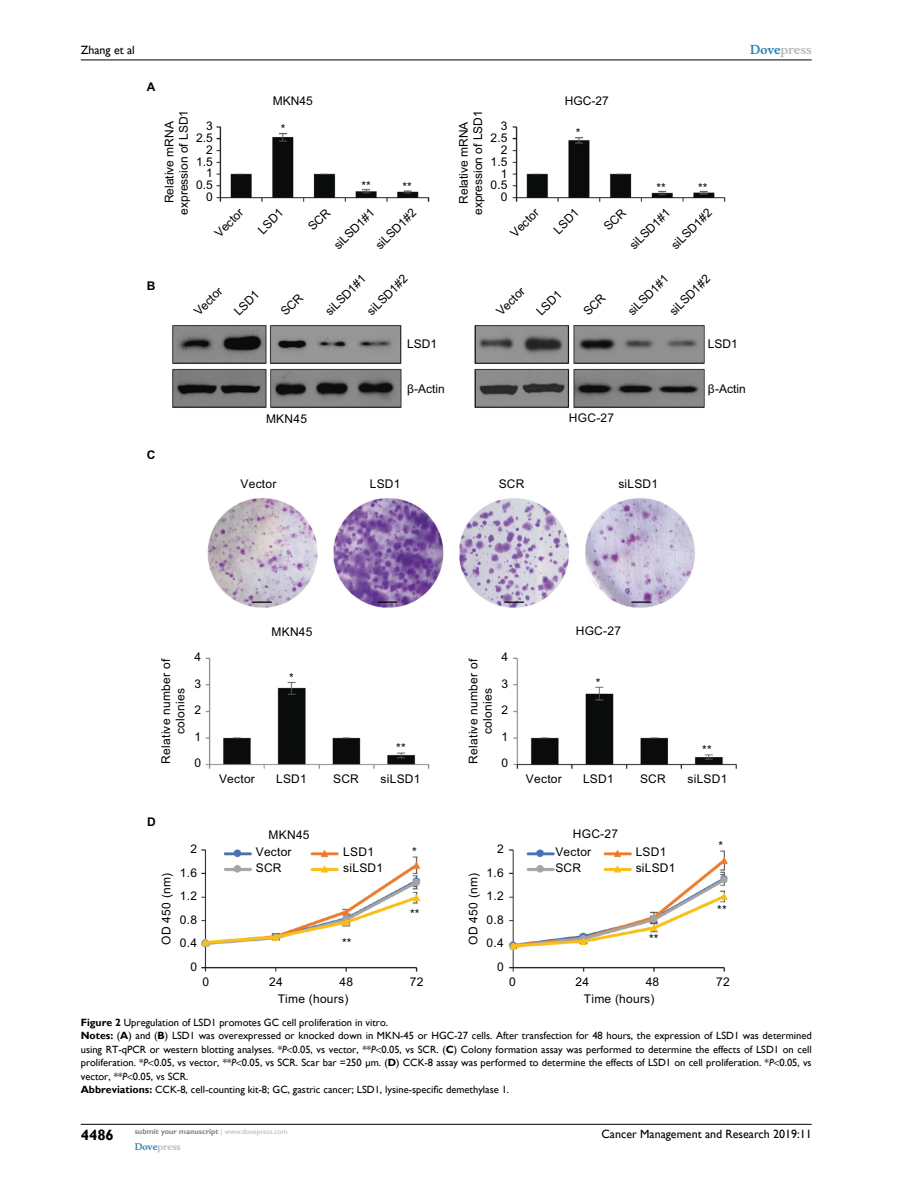
<style>
.page{position:relative;width:918px;height:1188px;background:#fff}
.page>*{position:absolute;margin:0;border:0;box-sizing:border-box;transform-origin:0 0}
.t1{font:700 15px "Gill Sans";color:#000}
.t2{font:12px/11.7px "Arial";letter-spacing:.02em;color:#000;text-align:right}
.t3{font:12px/14.4px "Arial";color:#000;text-align:center}
.t4{font:12px "Gill Sans";color:#000}
.t5{font:700 12px "Musee";color:#b8babc}
.t6{font:700 12px "Arial";color:#000}
.t7{font:10.5px/13.5px "Gill Sans";color:#000}
.t8{font:700 9px "Musee";color:#b8babc}
.t9{font:700 7.5px "Gill Sans";color:#808285}
.s1{color:#3785ad}
.s2{font-weight:700}
.s3{font-style:italic}
.s4{font-weight:400;color:#b8babc}
</style>
<div class="page">
<hr style="left:81px;top:1124px;width:731px;height:1px;background:#000">
<hr style="left:81px;top:60px;width:731px;height:1px;background:#000">
<img style="left:172px;top:126px;width:565px;height:845px">
<svg style="left:307px;top:207px;width:24px;height:24px"></svg>
<svg style="left:280px;top:292px;width:24px;height:24px"></svg>
<svg style="left:603px;top:207px;width:24px;height:24px"></svg>
<svg style="left:583px;top:292px;width:23px;height:24px"></svg>
<p class="t4" style="left:81px;top:43px;width:56px">Zhang et al</p>
<p class="t6" style="left:147px;top:78px;width:10px">A</p>
<p class="t6" style="left:147px;top:278px;width:10px">B</p>
<p class="t2" style="left:273px;top:95px;width:42px">MKN45</p>
<p class="t2" style="left:281px;top:123px;width:6px">*</p>
<p class="t3" style="left:162px;top:215px;width:106px;rotate:-90deg">Relative mRNA expression of LSD1</p>
<p class="t2" style="left:196px;top:120px;width:18px">3<br>2.5<br>2<br>1.5<br>1<br>0.5<br>0</p>
<p class="t2" style="left:362px;top:179px;width:11px">**</p>
<p class="t2" style="left:403px;top:181px;width:11px">**</p>
<p class="t2" style="left:213px;top:231px;width:36px;rotate:-45deg">Vector</p>
<p class="t2" style="left:256px;top:227px;width:32px;rotate:-45deg">LSD1</p>
<p class="t2" style="left:332px;top:243px;width:54px;rotate:-45deg">siLSD1#1</p>
<p class="t2" style="left:373px;top:243px;width:54px;rotate:-45deg">siLSD1#2</p>
<p class="t2" style="left:192px;top:309px;width:36px;rotate:-45deg">Vector</p>
<p class="t2" style="left:232px;top:309px;width:32px;rotate:-45deg">LSD1</p>
<p class="t2" style="left:323px;top:309px;width:54px;rotate:-45deg">siLSD1#1</p>
<p class="t2" style="left:365px;top:309px;width:54px;rotate:-45deg">siLSD1#2</p>
<p class="t2" style="left:266px;top:412px;width:42px">MKN45</p>
<p class="t2" style="left:407px;top:338px;width:32px">LSD1</p>
<p class="t2" style="left:407px;top:382px;width:39px">β-Actin</p>
<p class="t2" style="left:565px;top:95px;width:46px">HGC-27</p>
<p class="t3" style="left:471px;top:215px;width:106px;rotate:-90deg">expression of LSD1</p>
<p class="t3" style="left:456px;top:204px;width:84px;rotate:-90deg">Relative mRNA</p>
<p class="t2" style="left:491px;top:120px;width:18px">3<br>2.5<br>2<br>1.5<br>1<br>0.5</p>
<p class="t2" style="left:576px;top:127px;width:6px">*</p>
<p class="t2" style="left:657px;top:182px;width:11px">**</p>
<p class="t2" style="left:698px;top:182px;width:11px">**</p>
<p class="t2" style="left:501px;top:191px;width:8px">0</p>
<p class="t2" style="left:508px;top:231px;width:36px;rotate:-45deg">Vector</p>
<p class="t2" style="left:552px;top:227px;width:32px;rotate:-45deg">LSD1</p>
<p class="t2" style="left:627px;top:243px;width:54px;rotate:-45deg">siLSD1#1</p>
<p class="t2" style="left:669px;top:243px;width:54px;rotate:-45deg">siLSD1#2</p>
<p class="t2" style="left:494px;top:309px;width:36px;rotate:-45deg">Vector</p>
<p class="t2" style="left:534px;top:309px;width:32px;rotate:-45deg">LSD1</p>
<p class="t2" style="left:626px;top:309px;width:54px;rotate:-45deg">siLSD1#1</p>
<p class="t2" style="left:667px;top:309px;width:54px;rotate:-45deg">siLSD1#2</p>
<p class="t5" style="left:750px;top:43px;width:63px"><span class="s1">Dove</span>press</p>
<p class="t2" style="left:569px;top:412px;width:47px">HGC-27</p>
<p class="t2" style="left:708px;top:338px;width:32px">LSD1</p>
<p class="t2" style="left:708px;top:382px;width:39px">β-Actin</p>
<p class="t6" style="left:147px;top:446px;width:10px">C</p>
<p class="t2" style="left:241px;top:478px;width:37px">Vector</p>
<p class="t2" style="left:370px;top:478px;width:32px">LSD1</p>
<p class="t2" style="left:499px;top:478px;width:27px">SCR</p>
<p class="t2" style="left:618px;top:478px;width:41px">siLSD1</p>
<p class="t2" style="left:160px;top:764px;width:107px;rotate:-90deg">Relative number of</p>
<p class="t2" style="left:175px;top:734px;width:47px;rotate:-90deg">colonies</p>
<p class="t2" style="left:194px;top:651px;width:8px">4</p>
<p class="t2" style="left:194px;top:678px;width:8px">3</p>
<p class="t2" style="left:194px;top:704px;width:8px">2</p>
<p class="t2" style="left:194px;top:731px;width:8px">1</p>
<p class="t2" style="left:194px;top:757px;width:8px">0</p>
<p class="t2" style="left:272px;top:626px;width:42px">MKN45</p>
<p class="t2" style="left:289px;top:672px;width:6px">*</p>
<p class="t2" style="left:396px;top:742px;width:11px">**</p>
<p class="t2" style="left:466px;top:764px;width:107px;line-height:14.4px;text-align:center;rotate:-90deg">Relative number of colonies</p>
<p class="t2" style="left:501px;top:651px;width:8px">4</p>
<p class="t2" style="left:501px;top:678px;width:8px">3</p>
<p class="t2" style="left:501px;top:704px;width:8px">2</p>
<p class="t2" style="left:501px;top:731px;width:8px">1</p>
<p class="t2" style="left:501px;top:757px;width:8px">0</p>
<p class="t2" style="left:576px;top:625px;width:47px">HGC-27</p>
<p class="t2" style="left:596px;top:677px;width:6px">*</p>
<p class="t2" style="left:702px;top:744px;width:11px">**</p>
<p class="t2" style="left:219px;top:773px;width:37px">Vector</p>
<p class="t2" style="left:276px;top:773px;width:32px">LSD1</p>
<p class="t2" style="left:333px;top:773px;width:27px">SCR</p>
<p class="t2" style="left:381px;top:773px;width:41px">siLSD1</p>
<p class="t2" style="left:526px;top:773px;width:37px">Vector</p>
<p class="t2" style="left:583px;top:773px;width:32px">LSD1</p>
<p class="t2" style="left:640px;top:773px;width:27px">SCR</p>
<p class="t2" style="left:688px;top:773px;width:41px">siLSD1</p>
<p class="t6" style="left:147px;top:813px;width:10px">D</p>
<p class="t2" style="left:269px;top:829px;width:42px">MKN45</p>
<p class="t2" style="left:573px;top:828px;width:47px">HGC-27</p>
<p class="t2" style="left:190px;top:843px;width:8px">2</p>
<p class="t2" style="left:256px;top:846px;width:37px">Vector</p>
<p class="t2" style="left:343px;top:846px;width:32px">LSD1</p>
<p class="t2" style="left:412px;top:846px;width:6px">*</p>
<p class="t2" style="left:497px;top:843px;width:8px">2</p>
<p class="t2" style="left:555px;top:846px;width:37px">Vector</p>
<p class="t2" style="left:636px;top:846px;width:32px">LSD1</p>
<p class="t2" style="left:719px;top:840px;width:6px">*</p>
<p class="t2" style="left:180px;top:866px;width:19px">1.6</p>
<p class="t2" style="left:160px;top:945px;width:73px;rotate:-90deg">OD 450 (nm)</p>
<p class="t2" style="left:180px;top:890px;width:19px">1.2</p>
<p class="t2" style="left:180px;top:914px;width:19px">0.8</p>
<p class="t2" style="left:180px;top:937px;width:19px">0.4</p>
<p class="t2" style="left:256px;top:862px;width:27px">SCR</p>
<p class="t2" style="left:343px;top:862px;width:41px">siLSD1</p>
<p class="t2" style="left:342px;top:937px;width:11px">**</p>
<p class="t2" style="left:410px;top:908px;width:11px">**</p>
<p class="t2" style="left:487px;top:866px;width:19px">1.6</p>
<p class="t2" style="left:467px;top:945px;width:73px;rotate:-90deg">OD 450 (nm)</p>
<p class="t2" style="left:487px;top:890px;width:19px">1.2</p>
<p class="t2" style="left:487px;top:914px;width:19px">0.8</p>
<p class="t2" style="left:487px;top:937px;width:19px">0.4</p>
<p class="t2" style="left:555px;top:862px;width:27px">SCR</p>
<p class="t2" style="left:636px;top:862px;width:41px">siLSD1</p>
<p class="t2" style="left:649px;top:933px;width:11px">**</p>
<p class="t2" style="left:717px;top:903px;width:11px">**</p>
<p class="t2" style="left:190px;top:961px;width:8px">0</p>
<p class="t2" style="left:497px;top:961px;width:8px">0</p>
<p class="t2" style="left:203px;top:976px;width:8px">0</p>
<p class="t2" style="left:269px;top:976px;width:15px">24</p>
<p class="t2" style="left:340px;top:976px;width:15px">48</p>
<p class="t2" style="left:410px;top:976px;width:15px">72</p>
<p class="t2" style="left:278px;top:993px;width:72px">Time (hours)</p>
<p class="t2" style="left:509px;top:976px;width:8px">0</p>
<p class="t2" style="left:575px;top:976px;width:15px">24</p>
<p class="t2" style="left:646px;top:976px;width:15px">48</p>
<p class="t2" style="left:716px;top:976px;width:15px">72</p>
<p class="t2" style="left:584px;top:993px;width:72px">Time (hours)</p>
<p class="t7" style="left:81px;top:1016px;width:732px"><span class="s2">Figure 2</span> Upregulation of LSD1 promotes GC cell proliferation in vitro.<br><span class="s2">Notes:</span> (<span class="s2">A</span>) and (<span class="s2">B</span>) LS D1 was overexpressed or knocked down in MKN-45 or HG C-27 cells. After transfection for 48 hours, the expression of LS D1 was determined using RT-qPCR or western blotting analyses. *<span class="s3">P</span> 0.05, vs vector, **<span class="s3">P</span> 0.05, vs SCR. (<span class="s2">C</span>) Colony formation assay was performed to determine the effects of LS D1 on cell proliferation. *<span class="s3">P</span> 0.05, vs vector, **<span class="s3">P</span> 0.05, vs SCR. Scar bar =250 μm. (<span class="s2">D</span>) CCK-8 assay was performed to determine the effects of LSD1 on cell proliferation. *<span class="s3">P</span> 0.05, vs vector, **<span class="s3">P</span> 0.05, vs SCR.<br><span class="s2">Abbreviations:</span> CCK-8, cell-counting kit-8; GC, gastric cancer; LSD1, lysine-specific demethylase 1.</p>
<h1 class="t1" style="left:81px;top:1126px;width:35px">4486</h1>
<p class="t9" style="left:135px;top:1127px;width:154px">submit your manuscript <span class="s4">| www.dovepress.com</span></p>
<p class="t8" style="left:135px;top:1141px;width:48px"><span class="s1">Dove</span>press</p>
<p class="t4" style="left:601px;top:1127px;width:212px">Cancer Management and Research 2019:11</p>
</div>
